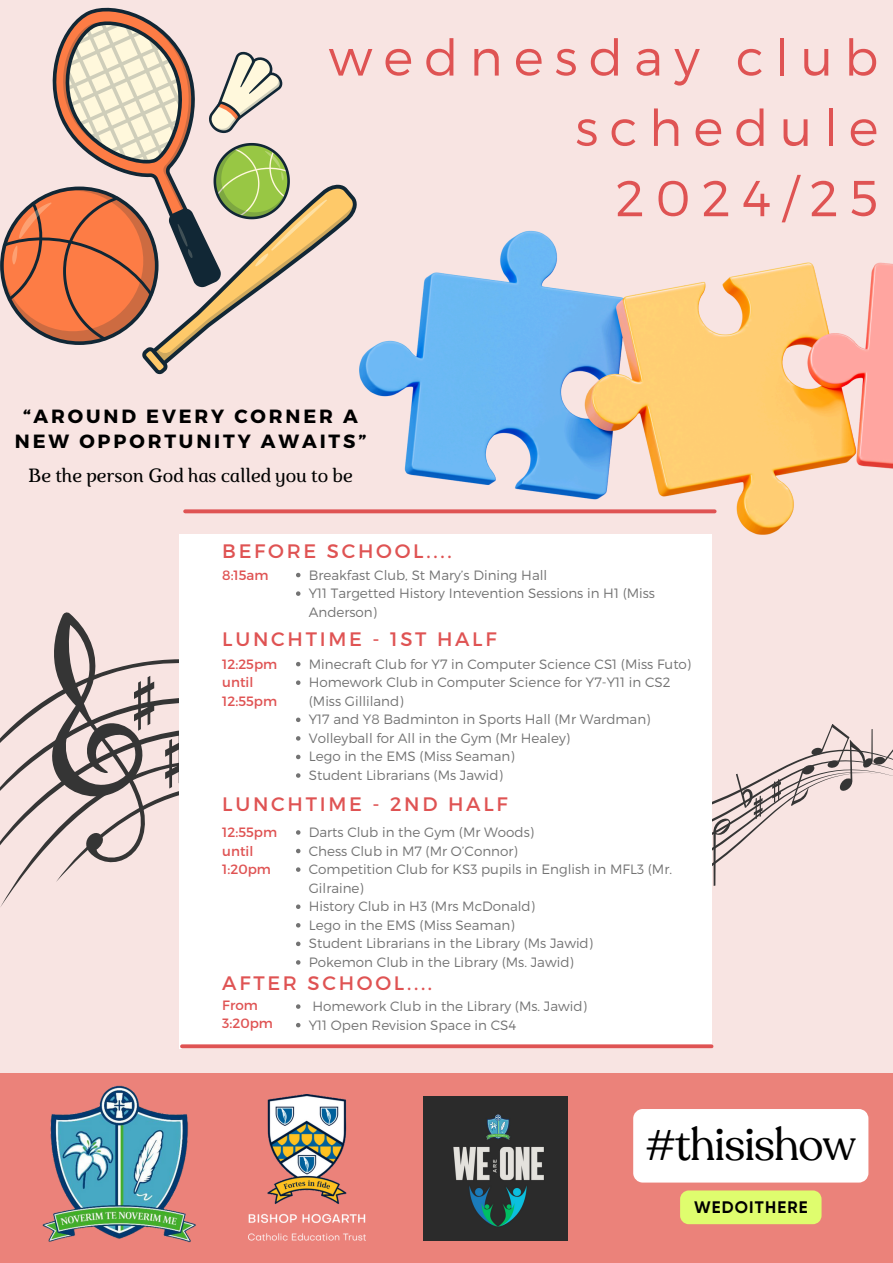
<style>
.page{position:relative;width:893px;height:1263px;background:#f8e4e2}
.page>*{position:absolute;margin:0;border:0;box-sizing:border-box;transform-origin:0 0}
.t1{font:300 50.4px/70.3px "Montserrat";letter-spacing:.22em;color:#df5353;text-align:right}
.t2{font:44.55px "Recoleta";letter-spacing:-.02em;color:#000}
.t3{font:19.5px "Montserrat";letter-spacing:.14em;color:#df5353}
.t4{font:700 19.12px/25.3px "Montserrat";letter-spacing:.15em;color:#000;text-align:center}
.t5{font:italic 19.12px "Marta";color:#000}
.t6{font:700 16.73px "Gilroy";letter-spacing:.07em;color:#000}
.t7{font:300 13.5px/18.6px "Montserrat";color:#737373}
.t8{font:13.5px/18.6px "Montserrat";color:#df5353}
</style>
<div class="page">
<div style="left:0;top:1073px;width:893px;height:190px;background:#eb827a"></div>
<svg style="left:0;top:702px;width:791px;height:206px"></svg>
<svg style="left:56px;top:768px;width:735px;height:135px"></svg>
<svg style="left:791px;top:724px;width:102px;height:82px"></svg>
<svg style="left:772px;top:779px;width:9px;height:24px"></svg>
<svg style="left:43px;top:611px;width:137px;height:263px"></svg>
<svg style="left:712px;top:774px;width:50px;height:117px"></svg>
<div style="left:180px;top:534px;width:532px;height:514px;background:#fff"></div>
<svg style="left:182px;top:1044px;width:529px;height:4px;background:#e26363"></svg>
<svg style="left:185px;top:509px;width:174px;height:4px"></svg>
<svg style="left:0;top:11px;width:357px;height:363px"></svg>
<img style="left:359px;top:230px;width:534px;height:304px">
<img style="left:42px;top:1085px;width:154px;height:158px">
<img style="left:249px;top:1094px;width:116px;height:147px">
<img style="left:423px;top:1096px;width:144px;height:144px">
<svg style="left:296px;top:573px;width:4px;height:4px"></svg>
<svg style="left:296px;top:591px;width:4px;height:5px"></svg>
<div style="left:633px;top:1109px;width:235px;height:73px;background:#fff"></div>
<div style="left:680px;top:1190px;width:141px;height:34px;background:#dffd6e"></div>
<svg style="left:296px;top:661px;width:5px;height:211px"></svg>
<svg style="left:296px;top:904px;width:4px;height:5px"></svg>
<svg style="left:296px;top:923px;width:4px;height:4px"></svg>
<svg style="left:296px;top:941px;width:4px;height:5px"></svg>
<svg style="left:296px;top:960px;width:4px;height:5px"></svg>
<svg style="left:296px;top:1004px;width:4px;height:5px"></svg>
<svg style="left:296px;top:1023px;width:4px;height:4px"></svg>
<h5 class="t1" style="left:329px;top:20px;width:551px">wednesday club schedule<br>2024/25</h5>
<p class="t4" style="left:15px;top:402px;width:353px">“AROUND EVERY CORNER A<br>NEW OPPORTUNITY AWAITS”</p>
<p class="t5" style="left:28px;top:468px;width:326px">Be the person God has called you to be</p>
<p class="t3" style="left:222px;top:539px;width:231px">BEFORE SCHOOL....</p>
<h2 class="t8" style="left:222px;top:565px;width:48px">8:15am</h2>
<p class="t7" style="left:309px;top:565px;width:240px">Breakfast Club, St Mary’s Dining Hall</p>
<h3 class="t7" style="left:309px;top:583px;width:348px">Y11 Targetted History Intevention Sessions in H1 (Miss<br>Anderson)</h3>
<p class="t3" style="left:222px;top:626px;width:276px">LUNCHTIME - 1ST HALF</p>
<h4 class="t8" style="left:222px;top:654px;width:57px">12:25pm until<br>12:55pm</h4>
<p class="t7" style="left:309px;top:654px;width:384px">Minecraft Club for Y7 in Computer Science CS1 (Miss Futo)</p>
<p class="t7" style="left:309px;top:672px;width:363px">Homework Club in Computer Science for Y7-Y11 in CS2 (Miss Gilliland)</p>
<p class="t7" style="left:309px;top:709px;width:343px">Y17 and Y8 Badminton in Sports Hall (Mr Wardman)</p>
<h4 class="t7" style="left:309px;top:728px;width:263px">Volleyball for All in the Gym (Mr Healey)</h4>
<p class="t7" style="left:309px;top:747px;width:207px">Lego in the EMS (Miss Seaman)</p>
<p class="t7" style="left:309px;top:765px;width:196px">Student Librarians (Ms Jawid)</p>
<p class="t3" style="left:222px;top:791px;width:287px">LUNCHTIME - 2ND HALF</p>
<p class="t8" style="left:222px;top:822px;width:56px">12:55pm until<br>1:20pm</p>
<p class="t7" style="left:309px;top:822px;width:227px">Darts Club in the Gym (Mr Woods)</p>
<p class="t7" style="left:309px;top:841px;width:210px">Chess Club in M7 (Mr O’Connor)</p>
<p class="t7" style="left:309px;top:859px;width:365px">Competition Club for KS3 pupils in English in MFL3 (Mr.<br>Gilraine)</p>
<p class="t7" style="left:309px;top:896px;width:228px">History Club in H3 (Mrs McDonald)</p>
<p class="t7" style="left:309px;top:915px;width:207px">Lego in the EMS (Miss Seaman)</p>
<p class="t7" style="left:309px;top:933px;width:286px">Student Librarians in the Library (Ms Jawid)</p>
<p class="t7" style="left:309px;top:952px;width:266px">Pokemon Club in the Library (Ms. Jawid)</p>
<h4 class="t7" style="left:312px;top:996px;width:276px">Homework Club in the Library (Ms. Jawid)</h4>
<p class="t7" style="left:309px;top:1015px;width:209px">Y11 Open Revision Space in CS4</p>
<p class="t3" style="left:222px;top:970px;width:211px">AFTER SCHOOL....</p>
<p class="t8" style="left:222px;top:995px;width:52px">From<br>3:20pm</p>
<h4 class="t2" style="left:645px;top:1115px;width:212px">#thisishow</h4>
<p class="t6" style="left:694px;top:1197px;width:115px">WEDOITHERE</p>
</div>
